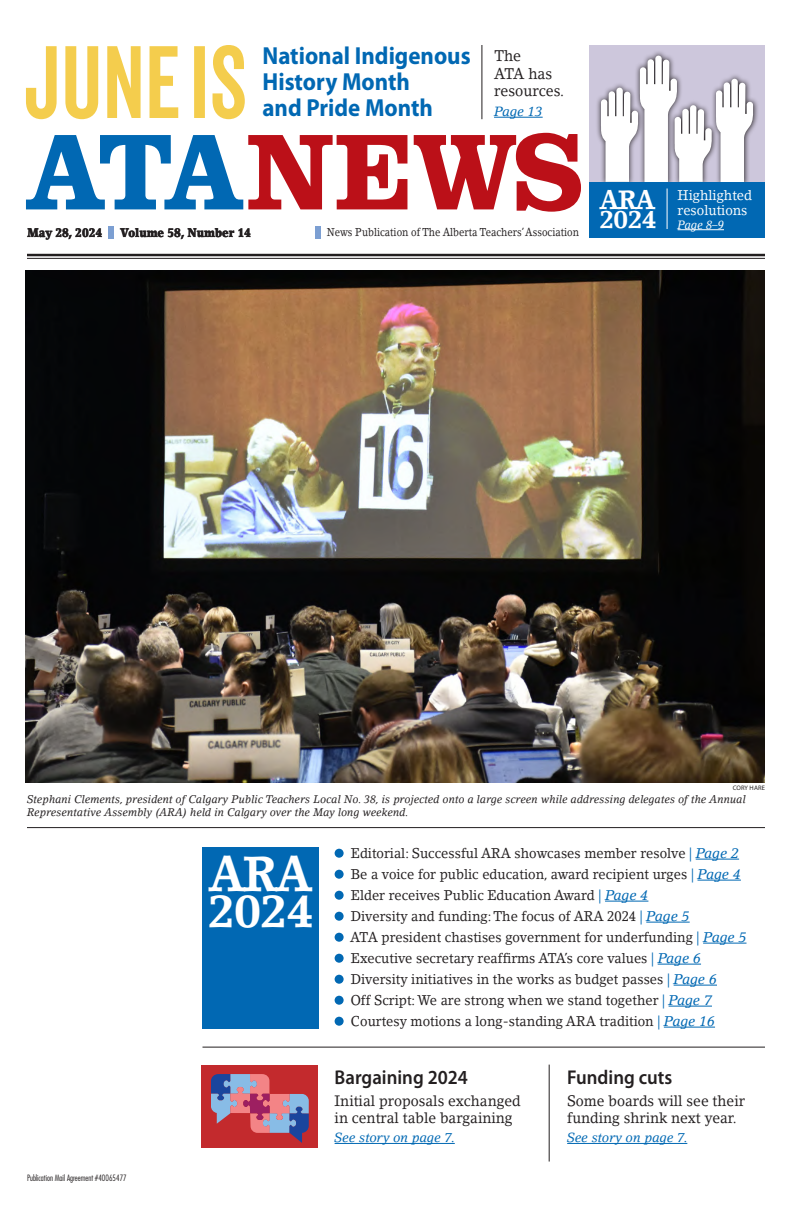
<style>
.page{position:relative;width:792px;height:1224px;background:#fff}
.page>*{position:absolute;margin:0;border:0;box-sizing:border-box;transform-origin:0 0}
.t1{font:700 48.9px "Lino Letter Std";color:#fff;scale:.93 1}
.t2{font:700 45.7px "Lino Letter Std";color:#fff}
.t3{font:700 26.4px "Lino Letter Std";color:#fff;scale:.93 1}
.t4{font:700 24.8px "Lino Letter Std";color:#fff}
.t5{font:700 24.7px/26px "Myriad Pro";color:#0168b3;scale:.93 1}
.t6{font:600 20px "Myriad Pro";color:#231f20;scale:.94 1}
.t7{font:15.3px/17.4px "Lino Letter Std";color:#231f20;scale:.93 1}
.t8{font:15px/17px "Lino Letter Std";color:#231f20;scale:.93 1}
.t9{font:14px/21px "Lino Letter Std";color:#231f20;scale:.93 1}
.t10{font:14px/14.6px "Lino Letter Std";color:#fff;scale:.93 1}
.t11{font:italic 13.3px "Lino Letter Std";color:#0168b3}
.t12{font:italic 13px "Lino Letter Std";color:#0168b3}
.t13{font:900 12.6px "Lino Letter Std";color:#231f20;scale:.85 1}
.t14{font:italic 12px "Lino Letter Std";color:#fff;scale:.93 1}
.t15{font:11.3px "Lino Letter Std";color:#231f20;scale:.85 1}
.t16{font:italic 11px/13px "Lino Letter Std";letter-spacing:.01em;color:#231f20;scale:.96 1}
.t17{font:300 condensed 8.5px "Futura Std";color:#231f20}
.t18{font:6.5px "Myriad Pro";letter-spacing:.02em;color:#231f20}
.s1{color:#0168b3}
.s2{font-style:italic;color:#0168b3}
</style>
<div class="page">
<hr style="left:27px;top:254px;width:738px;height:2px;background:#231f20">
<hr style="left:27px;top:258px;width:738px;height:1px;background:#231f20">
<svg style="left:26px;top:133px;width:555px;height:79px"></svg>
<div style="left:109px;top:226px;width:5px;height:13px;background:#7c9fd2"></div>
<div style="left:315px;top:226px;width:6px;height:12px;background:#7c9fd2"></div>
<img style="left:26px;top:270px;width:739px;height:513px">
<hr style="left:27px;top:827px;width:738px;height:1px;background:#231f20">
<div style="left:590px;top:46px;width:175px;height:141px;background:#cdc7dc"></div>
<svg style="left:597px;top:51px;width:161px;height:91px"></svg>
<svg style="left:601px;top:56px;width:152px;height:126px"></svg>
<div style="left:590px;top:182px;width:175px;height:55px;background:#0168b3"></div>
<hr style="left:678px;top:229px;width:46px;height:1px;background:#fff">
<hr style="left:667px;top:188px;width:1px;height:41px;background:#fff">
<hr style="left:494px;top:117px;width:49px;height:1px;background:#0168b3">
<hr style="left:482px;top:45px;width:1px;height:74px;background:#231f20">
<svg style="left:26px;top:45px;width:219px;height:74px"></svg>
<hr style="left:696px;top:859px;width:43px;height:1px;background:#0168b3">
<hr style="left:698px;top:880px;width:43px;height:1px;background:#0168b3">
<hr style="left:605px;top:901px;width:43px;height:1px;background:#0168b3">
<hr style="left:646px;top:922px;width:44px;height:1px;background:#0168b3">
<hr style="left:703px;top:943px;width:44px;height:1px;background:#0168b3">
<hr style="left:658px;top:964px;width:43px;height:1px;background:#0168b3">
<hr style="left:674px;top:985px;width:43px;height:1px;background:#0168b3">
<hr style="left:669px;top:1006px;width:43px;height:1px;background:#0168b3">
<hr style="left:664px;top:1027px;width:51px;height:1px;background:#0168b3">
<div style="left:335px;top:849px;width:9px;height:9px;background:#0168b3;border-radius:50%"></div>
<div style="left:335px;top:870px;width:9px;height:9px;background:#0168b3;border-radius:50%"></div>
<div style="left:335px;top:891px;width:9px;height:9px;background:#0168b3;border-radius:50%"></div>
<div style="left:335px;top:912px;width:9px;height:9px;background:#0168b3;border-radius:50%"></div>
<div style="left:335px;top:933px;width:9px;height:9px;background:#0168b3;border-radius:50%"></div>
<div style="left:335px;top:954px;width:9px;height:9px;background:#0168b3;border-radius:50%"></div>
<div style="left:335px;top:975px;width:9px;height:9px;background:#0168b3;border-radius:50%"></div>
<div style="left:335px;top:996px;width:9px;height:9px;background:#0168b3;border-radius:50%"></div>
<div style="left:335px;top:1017px;width:9px;height:9px;background:#0168b3;border-radius:50%"></div>
<div style="left:202px;top:847px;width:117px;height:182px;background:#0168b3"></div>
<hr style="left:202px;top:1047px;width:563px;height:1px;background:#231f20">
<hr style="left:335px;top:1143px;width:120px;height:1px;background:#0168b3">
<hr style="left:549px;top:1065px;width:1px;height:97px;background:#231f20">
<hr style="left:567px;top:1143px;width:120px;height:1px;background:#0168b3">
<div style="left:202px;top:1065px;width:116px;height:82px;background:#c32a2d"></div>
<svg style="left:211px;top:1074px;width:98px;height:69px"></svg>
<h3 class="t5" style="left:262px;top:42px;width:225px">National Indigenous<br>History Month<br>and Pride Month</h3>
<p class="t7" style="left:494px;top:47px;width:77px">The<br>ATA has resources.</p>
<p class="t11" style="left:494px;top:103px;width:50px">Page 13</p>
<p class="t13" style="left:27px;top:225px;width:90px">May 28, 2024</p>
<p class="t13" style="left:120px;top:225px;width:155px">Volume 58, Number 14</p>
<p class="t15" style="left:327px;top:226px;width:298px">News Publication of The Alberta Teachers’ Association</p>
<h3 class="t3" style="left:599px;top:184px;width:62px">ARA</h3>
<h3 class="t4" style="left:599px;top:204px;width:59px">2024</h3>
<p class="t10" style="left:678px;top:188px;width:82px">Highlighted resolutions</p>
<p class="t14" style="left:678px;top:217px;width:51px">Page 8–9</p>
<p class="t18" style="left:733px;top:783px;width:34px">CORY HARE</p>
<p class="t16" style="left:27px;top:792px;width:750px">Stephani Clements, president of Calgary Public Teachers Local No. 38, is projected onto a large screen while addressing delegates of the Annual<br>Representative Assembly (ARA) held in Calgary over the May long weekend.</p>
<p class="t17" style="left:27px;top:1173px;width:101px">Publication Mail Agreement #40065477</p>
<h1 class="t1" style="left:209px;top:844px;width:113px">ARA</h1>
<h2 class="t2" style="left:208px;top:883px;width:107px">2024</h2>
<p class="t9" style="left:350px;top:842px;width:428px">Editorial: Successful ARA showcases member resolve <span class="s1">|</span> <span class="s2">Page 2<br></span>Be a voice for public education, award recipient urges <span class="s1">|</span> <span class="s2">Page 4<br></span>Elder receives Public Education Award <span class="s1">|</span> <span class="s2">Page 4<br></span>Diversity and funding: The focus of ARA 2024 <span class="s1">|</span> <span class="s2">Page 5<br></span>ATA president chastises government for underfunding <span class="s1">|</span> <span class="s2">Page 5<br></span>Executive secretary reaffirms ATA’s core values <span class="s1">|</span> <span class="s2">Page 6<br></span>Diversity initiatives in the works as budget passes <span class="s1">|</span> <span class="s2">Page 6<br></span>Off Script: We are strong when we stand together <span class="s1">|</span> <span class="s2">Page 7<br></span>Courtesy motions a long-standing ARA tradition <span class="s1">|</span> <span class="s2">Page 16</span></p>
<h3 class="t6" style="left:335px;top:1065px;width:143px">Bargaining 2024</h3>
<p class="t8" style="left:335px;top:1092px;width:202px">Initial proposals exchanged in central table bargaining</p>
<p class="t12" style="left:335px;top:1130px;width:122px">See story on page 7.</p>
<h3 class="t6" style="left:567px;top:1065px;width:113px">Funding cuts</h3>
<p class="t8" style="left:567px;top:1092px;width:193px">Some boards will see their funding shrink next year.</p>
<p class="t12" style="left:567px;top:1130px;width:122px">See story on page 7.</p>
</div>
